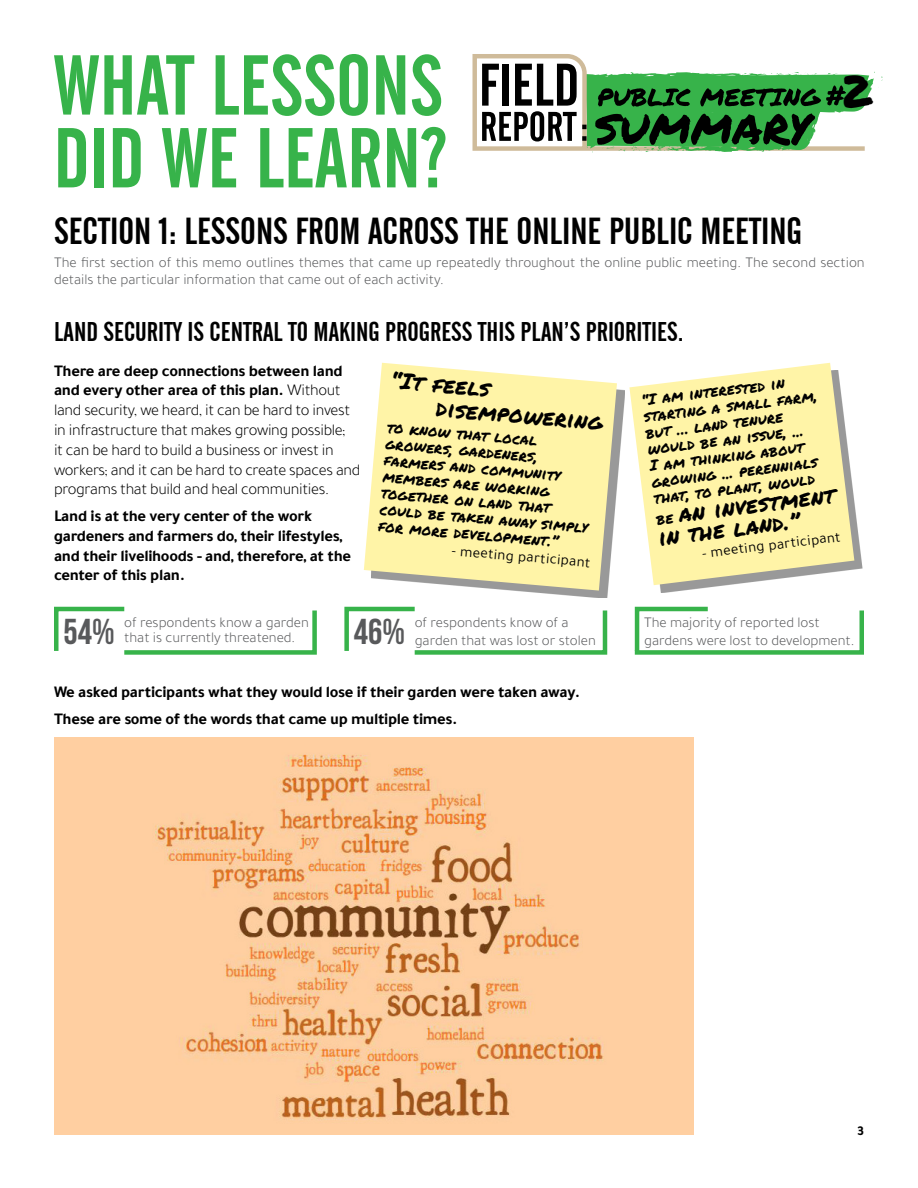
<style>
.page{position:relative;width:918px;height:1188px;background:#fff}
.page>*{position:absolute;margin:0;border:0;box-sizing:border-box;transform-origin:0 0}
.t1{font:45px "Permanent Marker";color:#000}
.t2{font:37.5px "Alternate Gothic No 2 BT";color:#000}
.t3{font:36px "Bebas Neue";color:#58595b}
.t4{font:27px "Alternate Gothic No 2 BT";color:#000}
.t5{font:22.5px/23.9px "Permanent Marker";color:#000}
.t6{font:300 16.5px/19.8px "Tajawal";letter-spacing:-.02em;color:#000}
.t7{font:700 16.5px/19.8px "Tajawal";letter-spacing:-.02em;color:#000}
.t8{font:300 15px/17.2px "Tajawal";color:#58595b}
.t9{font:15px/16.5px "Permanent Marker";color:#000}
.t10{font:15px "Tajawal";color:#000}
.t11{font:700 13.5px "Tajawal";color:#000}
.s1{font-weight:700}
.s2{font-size:15px}
</style>
<div class="page">
<svg style="left:473px;top:54px;width:410px;height:99px"></svg>
<svg style="left:54px;top:55px;width:140px;height:60px"></svg>
<svg style="left:216px;top:54px;width:118px;height:62px"></svg>
<svg style="left:340px;top:54px;width:28px;height:62px"></svg>
<svg style="left:376px;top:55px;width:29px;height:60px"></svg>
<svg style="left:412px;top:54px;width:29px;height:62px"></svg>
<svg style="left:58px;top:128px;width:28px;height:59px"></svg>
<div style="left:94px;top:128px;width:10px;height:59px;background:#37b34a"></div>
<svg style="left:113px;top:128px;width:28px;height:59px"></svg>
<svg style="left:162px;top:128px;width:74px;height:59px"></svg>
<svg style="left:260px;top:128px;width:121px;height:59px"></svg>
<svg style="left:387px;top:127px;width:59px;height:60px"></svg>
<svg style="left:54px;top:606px;width:263px;height:49px"></svg>
<svg style="left:344px;top:606px;width:264px;height:49px"></svg>
<svg style="left:634px;top:606px;width:230px;height:49px"></svg>
<svg style="left:518px;top:389px;width:107px;height:209px"></svg>
<svg style="left:364px;top:363px;width:253px;height:228px;background:#f9f0af"></svg>
<svg style="left:660px;top:500px;width:202px;height:93px"></svg>
<svg style="left:629px;top:363px;width:225px;height:222px;background:#f9f0b2"></svg>
<img style="left:55px;top:737px;width:639px;height:398px">
<h1 class="t1" style="left:841px;top:58px;width:31px">2</h1>
<h2 class="t2" style="left:54px;top:210px;width:750px">SECTION 1: LESSONS FROM ACROSS THE ONLINE PUBLIC MEETING</h2>
<p class="t8" style="left:54px;top:254px;width:812px">The first section of this memo outlines themes that came up repeatedly throughout the online public meeting. The second section details the particular information that came out of each activity.</p>
<h3 class="t4" style="left:54px;top:316px;width:631px">LAND SECURITY IS CENTRAL TO MAKING PROGRESS THIS PLAN’S PRIORITIES.</h3>
<p class="t6" style="left:54px;top:361px;width:308px"><span class="s1">There are deep connections between land and every other area of this plan.</span> Without land security, we heard, it can be hard to invest in infrastructure that makes growing possible;<br>it can be hard to build a business or invest in workers; and it can be hard to create spaces and programs that build and heal communities.</p>
<p class="t7" style="left:54px;top:506px;width:299px">Land is at the very center of the work gardeners and farmers do, their lifestyles, and their livelihoods - and, therefore, at the center of this plan.</p>
<h3 class="t5" style="left:439px;top:371px;width:169px;text-indent:-47px;rotate:5deg">“It feels disempowering</h3>
<p class="t9" style="left:388px;top:418px;width:210px;rotate:5deg">to know that local growers, gardeners, farmers and community members are working together on land that could be taken away simply for more development.”</p>
<p class="t10" style="left:453px;top:540px;width:141px;rotate:5deg">- meeting participant</p>
<p class="t9" style="left:641px;top:392px;width:176px;rotate:-7deg">“I am interested in starting a small farm, but … land tenure would be an issue, ...<br>I am thinking about growing ... perennials that, to plant, would</p>
<h3 class="t5" style="left:655px;top:506px;width:181px;line-height:21px;rotate:-7deg"><span class="s2">be</span> an investment in the land.”</h3>
<p class="t10" style="left:701px;top:543px;width:141px;rotate:-7deg">- meeting participant</p>
<p class="t8" style="left:124px;top:615px;width:186px;line-height:15px">of respondents know a garden that is currently threatened.</p>
<p class="t8" style="left:415px;top:614px;width:183px">of respondents know of a garden that was lost or stolen</p>
<p class="t8" style="left:644px;top:614px;width:177px">The majority of reported lost</p>
<h3 class="t3" style="left:64px;top:611px;width:53px">54%</h3>
<h3 class="t3" style="left:354px;top:611px;width:53px">46%</h3>
<p class="t8" style="left:644px;top:631px;width:212px">gardens were lost to development.</p>
<p class="t7" style="left:54px;top:678px;width:528px;line-height:26.5px">We asked participants what they would lose if their garden were taken away.<br>These are some of the words that came up multiple times.</p>
<p class="t11" style="left:857px;top:1120px;width:8px">3</p>
</div>
